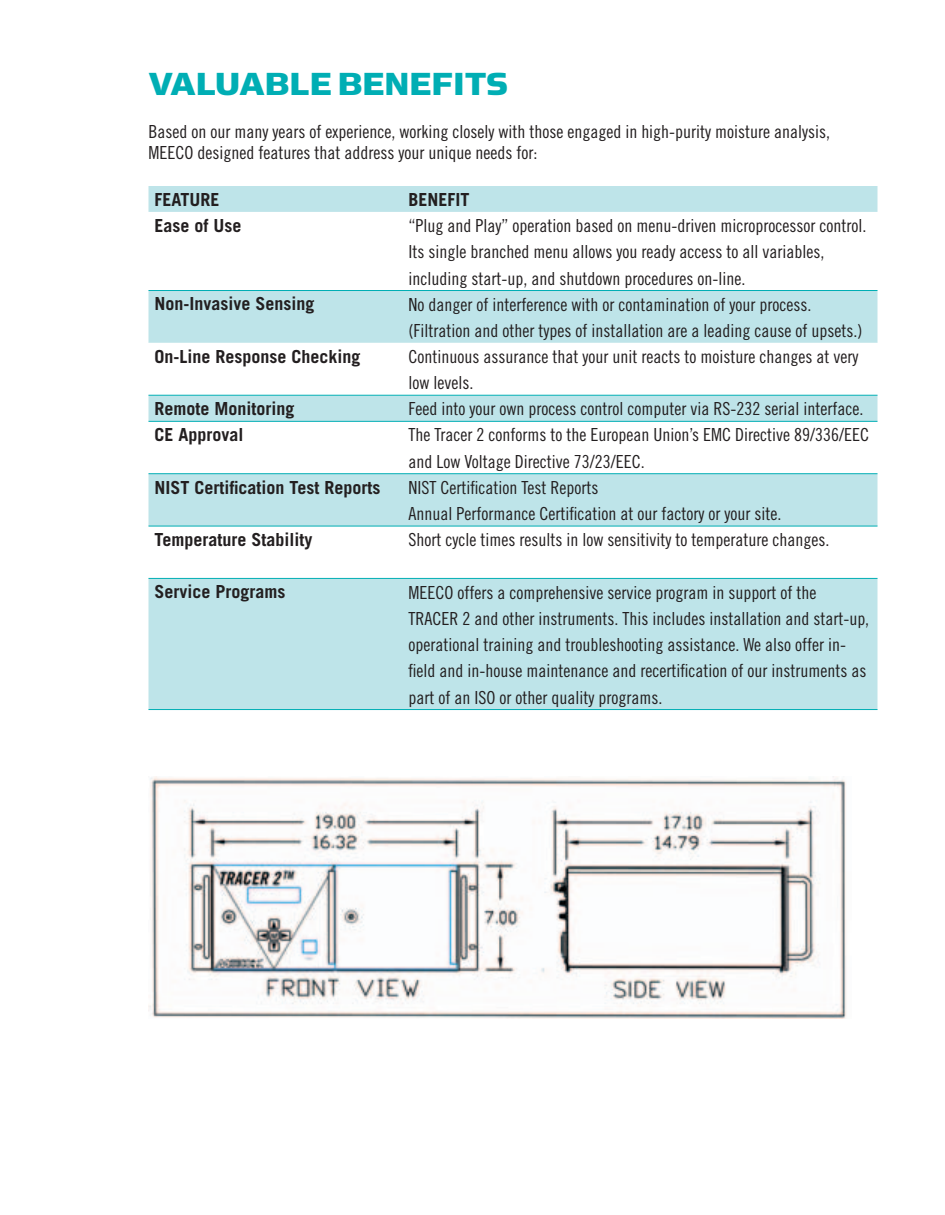
<style>
.page{position:relative;width:945px;height:1215px;background:#fff}
.page>*{position:absolute;margin:0;border:0;box-sizing:border-box;transform-origin:0 0}
.t1{font:36px "Simian Text Chimpanzee";color:#00aeb4}
.t2{font:18px/26.2px "Trade Gothic Cond Eighteen";color:#231f20}
.t3{font:700 18px "Trade Gothic";color:#231f20}
</style>
<div class="page">
<svg style="left:148px;top:186px;width:730px;height:523px;fill:#bee4e9"></svg>
<svg style="left:148px;top:343px;width:730px;height:235px"></svg>
<hr style="left:148px;top:290px;width:242px;height:1px;background:#00aeb4">
<svg style="left:390px;top:290px;width:13px;height:1px"></svg>
<hr style="left:403px;top:290px;width:475px;height:1px;background:#00aeb4">
<hr style="left:148px;top:395px;width:242px;height:1px;background:#00aeb4">
<svg style="left:390px;top:395px;width:13px;height:1px"></svg>
<hr style="left:403px;top:395px;width:475px;height:1px;background:#00aeb4">
<hr style="left:148px;top:421px;width:242px;height:1px;background:#00aeb4">
<svg style="left:390px;top:421px;width:13px;height:1px"></svg>
<hr style="left:403px;top:421px;width:475px;height:1px;background:#00aeb4">
<hr style="left:148px;top:473px;width:242px;height:1px;background:#00aeb4">
<svg style="left:390px;top:473px;width:13px;height:1px"></svg>
<hr style="left:403px;top:473px;width:475px;height:1px;background:#00aeb4">
<hr style="left:148px;top:526px;width:242px;height:1px;background:#00aeb4">
<svg style="left:390px;top:526px;width:13px;height:1px"></svg>
<hr style="left:403px;top:526px;width:475px;height:1px;background:#00aeb4">
<hr style="left:148px;top:578px;width:242px;height:1px;background:#00aeb4">
<svg style="left:390px;top:578px;width:13px;height:1px"></svg>
<hr style="left:403px;top:578px;width:475px;height:1px;background:#00aeb4">
<hr style="left:148px;top:709px;width:242px;height:1px;background:#00aeb4">
<svg style="left:390px;top:709px;width:13px;height:1px"></svg>
<hr style="left:403px;top:709px;width:475px;height:1px;background:#00aeb4">
<img style="left:148px;top:777px;width:699px;height:242px">
<p class="t1" style="left:148px;top:63px;width:361px">VALUABLE BENEFITS</p>
<p class="t2" style="left:148px;top:120px;width:683px;line-height:21px">Based on our many years of experience, working closely with those engaged in high-purity moisture analysis,<br>MEECO designed features that address your unique needs for:</p>
<p class="t3" style="left:154px;top:188px;width:67px">FEATURE</p>
<p class="t3" style="left:409px;top:188px;width:63px">BENEFIT</p>
<p class="t3" style="left:154px;top:214px;width:88px">Ease of Use</p>
<p class="t2" style="left:409px;top:212px;width:459px">“Plug and Play” operation based on menu-driven microprocessor control.<br>Its single branched menu allows you ready access to all variables, including start-up, and shutdown procedures on-line.</p>
<p class="t3" style="left:154px;top:293px;width:161px">Non-Invasive Sensing</p>
<p class="t2" style="left:409px;top:291px;width:455px">No danger of interference with or contamination of your process. (Filtration and other types of installation are a leading cause of upsets.)</p>
<p class="t3" style="left:154px;top:345px;width:208px">On-Line Response Checking</p>
<p class="t2" style="left:409px;top:343px;width:451px">Continuous assurance that your unit reacts to moisture changes at very low levels.</p>
<p class="t3" style="left:154px;top:398px;width:142px">Remote Monitoring</p>
<p class="t2" style="left:409px;top:396px;width:456px">Feed into your own process control computer via RS-232 serial interface.</p>
<p class="t3" style="left:154px;top:424px;width:91px">CE Approval</p>
<p class="t2" style="left:409px;top:422px;width:462px">The Tracer 2 conforms to the European Union’s EMC Directive 89/336/EEC and Low Voltage Directive 73/23/EEC.</p>
<p class="t3" style="left:154px;top:476px;width:228px">NIST Certification Test Reports</p>
<p class="t2" style="left:409px;top:474px;width:374px">NIST Certification Test Reports<br>Annual Performance Certification at our factory or your site.</p>
<p class="t3" style="left:154px;top:528px;width:160px">Temperature Stability</p>
<p class="t2" style="left:409px;top:526px;width:422px">Short cycle times results in low sensitivity to temperature changes.</p>
<p class="t3" style="left:154px;top:581px;width:132px">Service Programs</p>
<p class="t2" style="left:409px;top:579px;width:462px">MEECO offers a comprehensive service program in support of the TRACER 2 and other instruments. This includes installation and start-up, operational training and troubleshooting assistance. We also offer in&shy;field and in-house maintenance and recertification of our instruments as part of an ISO or other quality programs.</p>
</div>
